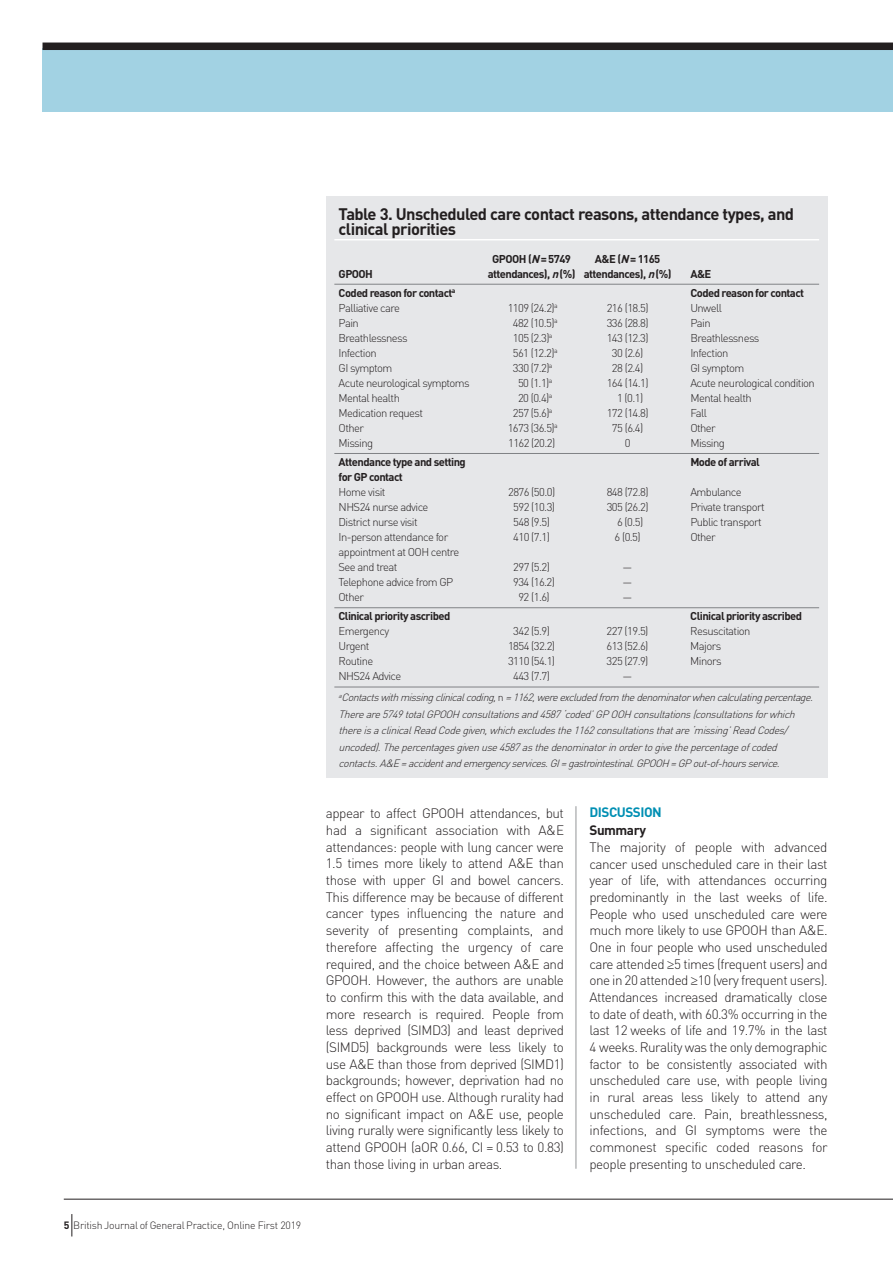
<style>
.page{position:relative;width:893px;height:1263px;background:#fff}
.page>*{position:absolute;margin:0;border:0;box-sizing:border-box;transform-origin:0 0}
.t1{font:700 16.5px/15px "DIN";letter-spacing:-.035em;color:#231f20}
.t2{font:300 13.5px/16.6px "DIN";letter-spacing:-.035em;color:#231f20;text-align:justify}
.t3{font:700 13.5px "DIN";letter-spacing:-.035em;color:#008fb3}
.t4{font:700 13.5px "DIN";letter-spacing:-.035em;color:#231f20}
.t5{font:300 11.25px/15px "DIN";letter-spacing:-.05em;color:#231f20}
.t6{font:700 11.25px "DIN";letter-spacing:-.05em;color:#231f20}
.t7{font:italic 300 10.5px/16.5px "DIN";color:#231f20}
.t8{font:300 10.5px "DIN";letter-spacing:-.025em;color:#231f20}
.s1{font-weight:700}
.s2{font-style:italic}
.s3{font-style:normal}
.s4{font-family:"Helvetica"}
</style>
<div class="page">
<div style="left:43px;top:48px;width:850px;height:64px;background:#a2d2e3"></div>
<div style="left:43px;top:43px;width:850px;height:7px;background:#231f20"></div>
<hr style="left:576px;top:806px;width:1px;height:363px;background:#939598">
<div style="left:326px;top:196px;width:502px;height:581px;background:#e6e7e9"></div>
<hr style="left:334px;top:239px;width:485px;height:1px;background:#fff">
<hr style="left:334px;top:284px;width:485px;height:1px;background:#808285">
<hr style="left:334px;top:453px;width:485px;height:1px;background:#808285">
<hr style="left:334px;top:607px;width:485px;height:1px;background:#808285">
<hr style="left:334px;top:687px;width:485px;height:1px;background:#808285">
<hr style="left:64px;top:1199px;width:829px;height:1px;background:#231f20">
<svg style="left:71px;top:1214px;width:1px;height:22px"></svg>
<p class="t8" style="left:64px;top:1218px;width:239px"><span class="s1">5</span> British Journal of General Practice, Online First 2019</p>
<p class="t1" style="left:339px;top:206px;width:457px">Table 3. Unscheduled care contact reasons, attendance types, and clinical priorities</p>
<p class="t6" style="left:492px;top:251px;width:80px">GPOOH (<span class="s2">N</span>= 5749</p>
<p class="t6" style="left:595px;top:251px;width:67px">A&amp;E (<span class="s2">N</span>= 1165</p>
<p class="t6" style="left:339px;top:266px;width:36px">GPOOH</p>
<p class="t6" style="left:488px;top:266px;width:185px">attendances), <span class="s2">n</span>(%) attendances), <span class="s2">n</span>(%)</p>
<p class="t6" style="left:690px;top:266px;width:22px">A&amp;E</p>
<p class="t6" style="left:339px;top:285px;width:118px">Coded reason for contact<sup>a</sup></p>
<p class="t6" style="left:690px;top:285px;width:115px">Coded reason for contact</p>
<p class="t5" style="left:339px;top:300px;width:63px">Palliative care</p>
<p class="t5" style="left:508px;top:300px;width:52px">1109 (24.2)<sup>a</sup></p>
<p class="t5" style="left:607px;top:300px;width:43px">216 (18.5)</p>
<p class="t5" style="left:690px;top:300px;width:33px">Unwell</p>
<p class="t5" style="left:339px;top:315px;width:22px">Pain</p>
<p class="t5" style="left:513px;top:315px;width:46px">482 (10.5)<sup>a</sup></p>
<p class="t5" style="left:607px;top:315px;width:43px">336 (28.8)</p>
<p class="t5" style="left:690px;top:315px;width:22px">Pain</p>
<p class="t5" style="left:339px;top:330px;width:70px">Breathlessness</p>
<p class="t5" style="left:513px;top:330px;width:41px">105 (2.3)<sup>a</sup></p>
<p class="t5" style="left:607px;top:330px;width:43px">143 (12.3)</p>
<p class="t5" style="left:690px;top:330px;width:70px">Breathlessness</p>
<p class="t5" style="left:339px;top:345px;width:40px">Infection</p>
<p class="t5" style="left:513px;top:345px;width:46px">561 (12.2)<sup>a</sup></p>
<p class="t5" style="left:612px;top:345px;width:33px">30 (2.6)</p>
<p class="t5" style="left:690px;top:345px;width:40px">Infection</p>
<p class="t5" style="left:339px;top:360px;width:55px">GI symptom</p>
<p class="t5" style="left:513px;top:360px;width:41px">330 (7.2)<sup>a</sup></p>
<p class="t5" style="left:612px;top:360px;width:33px">28 (2.4)</p>
<p class="t5" style="left:690px;top:360px;width:55px">GI symptom</p>
<p class="t5" style="left:339px;top:375px;width:133px">Acute neurological symptoms</p>
<p class="t5" style="left:518px;top:375px;width:36px">50 (1.1)<sup>a</sup></p>
<p class="t5" style="left:607px;top:375px;width:43px">164 (14.1)</p>
<p class="t5" style="left:690px;top:375px;width:126px">Acute neurological condition</p>
<p class="t5" style="left:339px;top:390px;width:63px">Mental health</p>
<p class="t5" style="left:518px;top:390px;width:36px">20 (0.4)<sup>a</sup></p>
<p class="t5" style="left:617px;top:390px;width:28px">1 (0.1)</p>
<p class="t5" style="left:690px;top:390px;width:63px">Mental health</p>
<p class="t5" style="left:339px;top:405px;width:86px">Medication request</p>
<p class="t5" style="left:513px;top:405px;width:41px">257 (5.6)<sup>a</sup></p>
<p class="t5" style="left:607px;top:405px;width:43px">172 (14.8)</p>
<p class="t5" style="left:690px;top:405px;width:18px">Fall</p>
<p class="t5" style="left:339px;top:420px;width:27px">Other</p>
<p class="t5" style="left:508px;top:420px;width:52px">1673 (36.5)<sup>a</sup></p>
<p class="t5" style="left:612px;top:420px;width:33px">75 (6.4)</p>
<p class="t5" style="left:690px;top:420px;width:27px">Other</p>
<p class="t5" style="left:339px;top:435px;width:36px">Missing</p>
<p class="t5" style="left:508px;top:435px;width:49px">1162 (20.2)</p>
<p class="t5" style="left:625px;top:435px;width:7px">0</p>
<p class="t5" style="left:690px;top:435px;width:36px">Missing</p>
<p class="t6" style="left:339px;top:455px;width:129px">Attendance type and setting</p>
<p class="t6" style="left:690px;top:455px;width:71px">Mode of arrival</p>
<p class="t6" style="left:339px;top:470px;width:66px">for GP contact</p>
<p class="t5" style="left:339px;top:484px;width:48px">Home visit</p>
<p class="t5" style="left:508px;top:484px;width:49px">2876 (50.0)</p>
<p class="t5" style="left:607px;top:484px;width:43px">848 (72.8)</p>
<p class="t5" style="left:690px;top:484px;width:53px">Ambulance</p>
<p class="t5" style="left:339px;top:499px;width:91px">NHS24 nurse advice</p>
<p class="t5" style="left:513px;top:499px;width:43px">592 (10.3)</p>
<p class="t5" style="left:607px;top:499px;width:43px">305 (26.2)</p>
<p class="t5" style="left:690px;top:499px;width:76px">Private transport</p>
<p class="t5" style="left:339px;top:514px;width:81px">District nurse visit</p>
<p class="t5" style="left:513px;top:514px;width:38px">548 (9.5)</p>
<p class="t5" style="left:617px;top:514px;width:28px">6 (0.5)</p>
<p class="t5" style="left:690px;top:514px;width:73px">Public transport</p>
<p class="t5" style="left:339px;top:529px;width:111px">In-person attendance for</p>
<p class="t5" style="left:513px;top:529px;width:38px">410 (7.1)</p>
<p class="t5" style="left:614px;top:529px;width:28px">6 (0.5)</p>
<p class="t5" style="left:690px;top:529px;width:27px">Other</p>
<p class="t5" style="left:339px;top:544px;width:122px">appointment at OOH centre<br>See and treat</p>
<p class="t5" style="left:513px;top:559px;width:38px">297 (5.2)</p>
<p class="t5" style="left:622px;top:559px;width:11px">—</p>
<p class="t5" style="left:339px;top:574px;width:116px">Telephone advice from GP</p>
<p class="t5" style="left:513px;top:574px;width:43px">934 (16.2)</p>
<p class="t5" style="left:622px;top:574px;width:11px">—</p>
<p class="t5" style="left:339px;top:589px;width:27px">Other</p>
<p class="t5" style="left:518px;top:589px;width:33px">92 (1.6)</p>
<p class="t5" style="left:622px;top:589px;width:11px">—</p>
<p class="t6" style="left:339px;top:609px;width:113px">Clinical priority ascribed</p>
<p class="t6" style="left:690px;top:609px;width:113px">Clinical priority ascribed</p>
<p class="t5" style="left:339px;top:624px;width:52px">Emergency</p>
<p class="t5" style="left:513px;top:624px;width:38px">342 (5.9)</p>
<p class="t5" style="left:607px;top:624px;width:43px">227 (19.5)</p>
<p class="t5" style="left:690px;top:624px;width:62px">Resuscitation</p>
<p class="t5" style="left:338px;top:639px;width:33px">Urgent</p>
<p class="t5" style="left:508px;top:639px;width:49px">1854 (32.2)</p>
<p class="t5" style="left:607px;top:639px;width:43px">613 (52.6)</p>
<p class="t5" style="left:690px;top:639px;width:33px">Majors</p>
<p class="t5" style="left:338px;top:654px;width:36px">Routine</p>
<p class="t5" style="left:508px;top:654px;width:49px">3110 (54.1)</p>
<p class="t5" style="left:607px;top:654px;width:43px">325 (27.9)</p>
<p class="t5" style="left:690px;top:654px;width:33px">Minors</p>
<p class="t5" style="left:338px;top:669px;width:64px">NHS24 Advice</p>
<p class="t5" style="left:513px;top:669px;width:38px">443 (7.7)</p>
<p class="t5" style="left:622px;top:669px;width:11px">—</p>
<p class="t7" style="left:339px;top:689px;width:479px"><sup>a</sup>Contactswithmissingclinicalcoding,<span class="s3">n</span> = 1162,wereexcludedfrom thedenominatorwhencalculatingpercentage.<br>Thereare5749totalGPOOHconsultationsand4587‘coded’GPOOHconsultations(consultationsforwhich thereisaclinicalReadCodegiven,whichexcludesthe1162consultationsthatare‘missing’ReadCodes/ uncoded).Thepercentagesgivenuse4587asthedenominatorinordertogivethepercentageofcoded contacts.A&amp;E = accidentandemergencyservices.GI = gastrointestinal.GPOOH = GPout-of-hoursservice.</p>
<p class="t2" style="left:326px;top:805px;width:240px">appear to affect GPOOH attendances, but had a significant association with A&amp;E attendances: people with lung cancer were 1.5 times more likely to attend A&amp;E than those with upper GI and bowel cancers.<br>This difference may be because of different cancer types influencing the nature and severity of presenting complaints, and therefore affecting the urgency of care required, and the choice between A&amp;E and GPOOH. However, the authors are unable to confirm this with the data available, and more research is required. People from less deprived (SIMD3) and least deprived (SIMD5) backgrounds were less likely to use A&amp;E than those from deprived (SIMD1) backgrounds; however, deprivation had no effect on GPOOH use. Although rurality had no significant impact on A&amp;E use, people living rurally were significantly less likely to attend GPOOH (aOR 0.66, CI = 0.53 to 0.83) than those living in urban areas.</p>
<p class="t3" style="left:589px;top:804px;width:74px">DISCUSSION</p>
<p class="t4" style="left:589px;top:822px;width:58px">Summary</p>
<p class="t2" style="left:589px;top:839px;width:240px">The majority of people with advanced cancer used unscheduled care in their last year of life, with attendances occurring predominantly in the last weeks of life.<br>People who used unscheduled care were much more likely to use GPOOH than A&amp;E.<br>One in four people who used unscheduled care attended <span class="s4">≥</span>5 times (frequent users) and one in 20 attended <span class="s4">≥</span>10 (very frequent users).<br>Attendances increased dramatically close to date of death, with 60.3% occurring in the last 12 weeks of life and 19.7% in the last 4 weeks. Rurality was the only demographic factor to be consistently associated with unscheduled care use, with people living in rural areas less likely to attend any unscheduled care. Pain, breathlessness, infections, and GI symptoms were the commonest specific coded reasons for people presenting to unscheduled care.</p>
</div>
